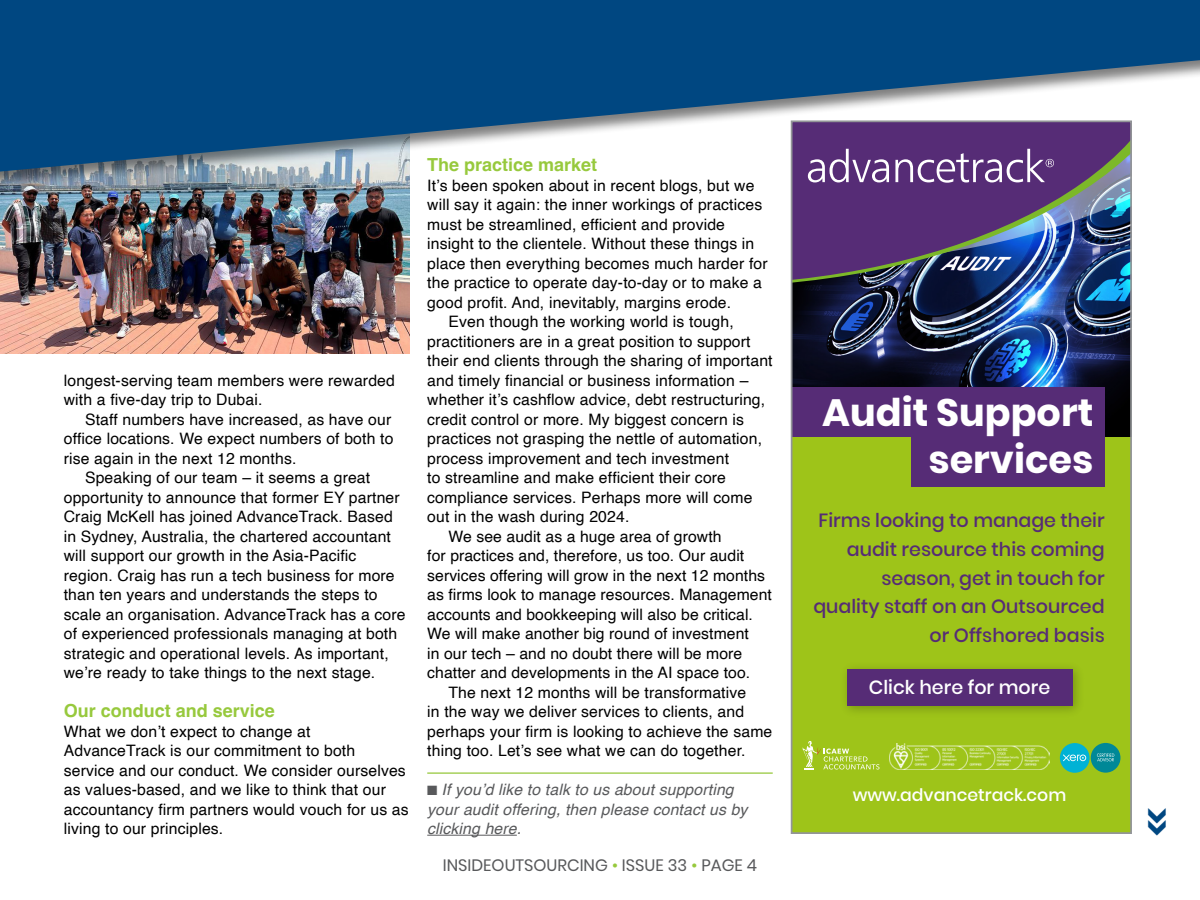
<style>
.page{position:relative;width:1200px;height:900px;background:#fff}
.page>*{position:absolute;margin:0;border:0;box-sizing:border-box;transform-origin:0 0}
.t1{font:600 39px "Poppins";color:#004781}
.t2{font:700 38.25px/47.7px "Poppins";color:#fff;text-align:right}
.t3{font:500 19.05px/28.7px "Poppins";color:#562c76;text-align:right}
.t4{font:500 19.05px "Poppins";color:#fff}
.Crosshead{font:700 18px "Helvetica";color:#97c93d}
.t5{font:500 17.25px "Poppins";color:#fff}
.page_description{font:16.5px "Poppins";color:#58595b}
.Body_copy_indented{font:15.75px/19.5px "Helvetica";letter-spacing:.01em;color:#000}
.Body_copy_no_indent{font:15.75px/19.5px "Helvetica";letter-spacing:.01em;color:#000}
.Body_copy_indented-2{font:italic 15.75px/19.5px "Helvetica";letter-spacing:.01em;color:#58595b}
.s1{color:#97c93d}
</style>
<div class="page">
<img style="left:0;top:192px;width:409px;height:161px">
<div style="left:0;top:0;width:1200px;height:192px;background:#000;opacity:.5"></div>
<svg style="left:0;top:0;width:1200px;height:172px;fill:#004781"></svg>
<hr style="left:427px;top:772px;width:346px;height:2px;background:#97c93d">
<hr style="left:427px;top:835px;width:90px;height:1px;background:#58595b">
<img style="left:794px;top:287px;width:335px;height:144px">
<img style="left:794px;top:123px;width:335px;height:162px">
<svg style="left:808px;top:149px;width:246px;height:34px"></svg>
<div style="left:792px;top:437px;width:339px;height:396px;background:#9ec419"></div>
<div style="left:792px;top:388px;width:313px;height:49px;background:#562c76"></div>
<div style="left:911px;top:437px;width:194px;height:50px;background:#562c76"></div>
<svg style="left:802px;top:741px;width:77px;height:29px"></svg>
<img style="left:889px;top:744px;width:160px;height:26px">
<div style="left:1060px;top:743px;width:30px;height:30px;background:#00b2d5;border-radius:50%"></div>
<svg style="left:1063px;top:754px;width:23px;height:7px"></svg>
<div style="left:1091px;top:743px;width:29px;height:30px;background:#008897;border-radius:50%"></div>
<svg style="left:1097px;top:754px;width:17px;height:7px"></svg>
<img style="left:845px;top:667px;width:234px;height:45px">
<div style="left:847px;top:669px;width:225px;height:37px;background:#562c76"></div>
<div style="left:791px;top:120px;width:341px;height:714px;border:2px solid #939598"></div>
<p class="Body_copy_no_indent" style="left:64px;top:371px;width:333px">longest-serving team members were rewarded with a five-day trip to Dubai.</p>
<p class="Body_copy_indented" style="left:64px;top:410px;width:331px;text-indent:21px">Staff numbers have increased, as have our office locations. We expect numbers of both to rise again in the next 12 months.</p>
<p class="Body_copy_indented" style="left:64px;top:468px;width:343px;text-indent:21px">Speaking of our team – it seems a great opportunity to announce that former EY partner Craig McKell has joined AdvanceTrack. Based in Sydney, Australia, the chartered accountant will support our growth in the Asia-Pacific region. Craig has run a tech business for more than ten years and understands the steps to scale an organisation. AdvanceTrack has a core of experienced professionals managing at both strategic and operational levels. As important, we’re ready to take things to the next stage.</p>
<p class="Crosshead" style="left:64px;top:700px;width:213px">Our conduct and service</p>
<p class="Body_copy_no_indent" style="left:64px;top:722px;width:346px">What we don’t expect to change at AdvanceTrack is our commitment to both service and our conduct. We consider ourselves as values-based, and we like to think that our accountancy firm partners would vouch for us as living to our principles.</p>
<p class="Crosshead" style="left:427px;top:154px;width:172px">The practice market</p>
<p class="Body_copy_no_indent" style="left:427px;top:176px;width:342px">It’s been spoken about in recent blogs, but we will say it again: the inner workings of practices must be streamlined, efficient and provide insight to the clientele. Without these things in place then everything becomes much harder for the practice to operate day-to-day or to make a good profit. And, inevitably, margins erode.</p>
<p class="Body_copy_indented" style="left:427px;top:312px;width:347px;text-indent:21px">Even though the working world is tough, practitioners are in a great position to support their end clients through the sharing of important and timely financial or business information – whether it’s cashflow advice, debt restructuring, credit control or more. My biggest concern is practices not grasping the nettle of automation, process improvement and tech investment<br>to streamline and make efficient their core compliance services. Perhaps more will come out in the wash during 2024.</p>
<p class="Body_copy_indented" style="left:427px;top:527px;width:346px;text-indent:21px">We see audit as a huge area of growth<br>for practices and, therefore, us too. Our audit services offering will grow in the next 12 months as firms look to manage resources. Management accounts and bookkeeping will also be critical.<br>We will make another big round of investment<br>in our tech – and no doubt there will be more chatter and developments in the AI space too.</p>
<p class="Body_copy_indented" style="left:427px;top:683px;width:347px;text-indent:21px">The next 12 months will be transformative<br>in the way we deliver services to clients, and perhaps your firm is looking to achieve the same thing too. Let’s see what we can do together.</p>
<p class="Body_copy_indented-2" style="left:427px;top:780px;width:322px">■ If you’d like to talk to us about supporting your audit offering, then please contact us by clicking here.</p>
<p class="page_description" style="left:443px;top:855px;width:316px">INSIDEOUTSOURCING <span class="s1">•</span> ISSUE 33 <span class="s1">•</span> PAGE 4</p>
<p class="t2" style="left:822px;top:389px;width:273px">Audit Support services</p>
<p class="t3" style="left:813px;top:506px;width:293px">Firms looking to manage their audit resource this coming season, get in touch for quality staff on an Outsourced or Offshored basis</p>
<p class="t4" style="left:869px;top:677px;width:183px">Click here for more</p>
<p class="t5" style="left:853px;top:785px;width:215px">www.advancetrack.com</p>
<p class="t1" style="left:1180px;top:807px;width:31px;rotate:90deg">&gt;&gt;</p>
</div>
